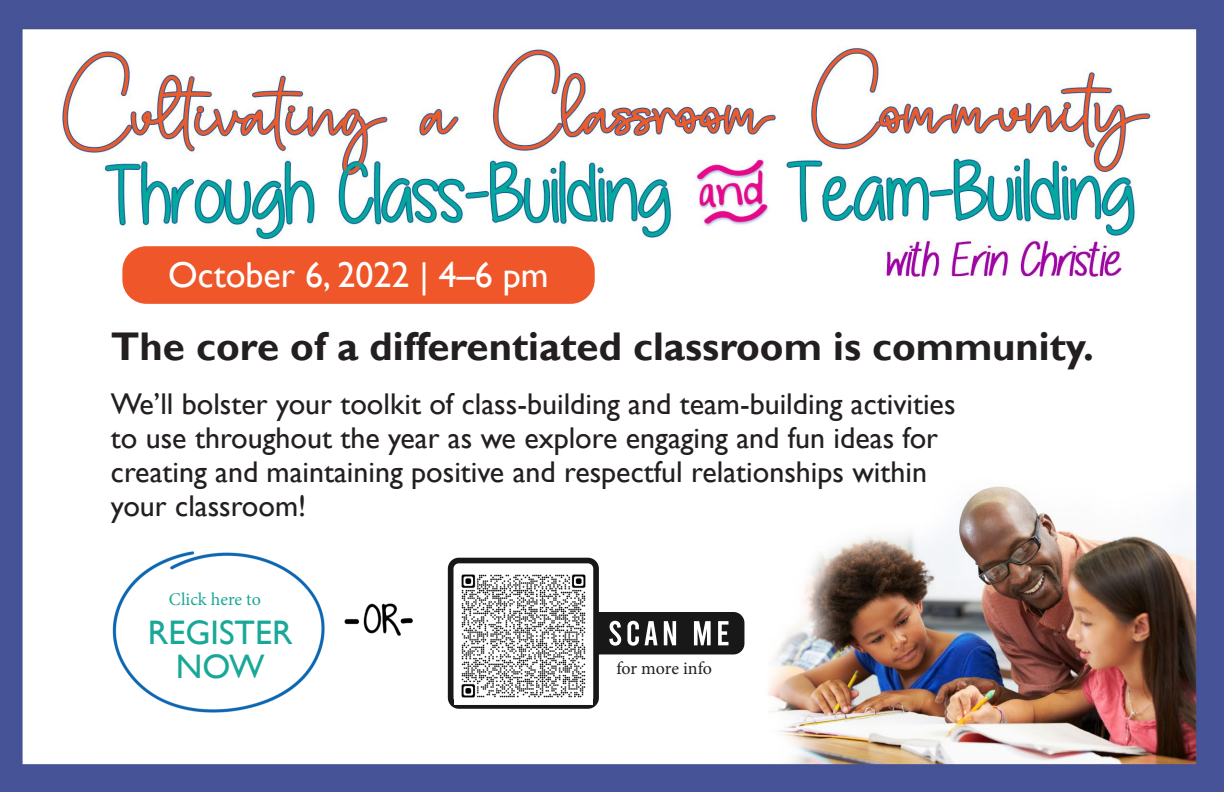
<style>
.page{position:relative;width:1224px;height:792px;background:#fff}
.page>*{position:absolute;margin:0;border:0;box-sizing:border-box;transform-origin:0 0}
.t1{font:700 40px "Gill Sans";color:#231f20}
.t2{font:36px "Gill Sans";color:#fff}
.t3{font:34px "Gill Sans";color:#19a897}
.t4{font:30px "Gill Sans";color:#231f20}
.t5{font:18px "Minion Pro";letter-spacing:-.01em;color:#231f20}
.t6{font:18px "Minion Pro";color:#19a897}
</style>
<div class="page">
<img style="left:0;top:0;width:1224px;height:792px">
<div style="left:122px;top:246px;width:473px;height:58px;background:#ef5629;border-radius:24px"></div>
<svg style="left:448px;top:558px;width:296px;height:151px"></svg>
<svg style="left:609px;top:621px;width:12px;height:25px"></svg>
<svg style="left:627px;top:621px;width:12px;height:25px"></svg>
<svg style="left:645px;top:621px;width:13px;height:24px"></svg>
<svg style="left:664px;top:621px;width:12px;height:24px"></svg>
<svg style="left:694px;top:621px;width:17px;height:24px"></svg>
<svg style="left:718px;top:621px;width:11px;height:24px"></svg>
<img style="left:455px;top:567px;width:137px;height:138px">
<img style="left:108px;top:549px;width:225px;height:178px">
<img style="left:321px;top:557px;width:119px;height:124px">
<p class="t2" style="left:168px;top:254px;width:382px">October 6, 2022 | 4–6 pm</p>
<p class="t1" style="left:111px;top:323px;width:985px">The core of a differentiated classroom is community.</p>
<p class="t4" style="left:111px;top:387px;width:846px">We’ll bolster your toolkit of class-building and team-building activities</p>
<p class="t4" style="left:111px;top:421px;width:829px">to use throughout the year as we explore engaging and fun ideas for</p>
<p class="t4" style="left:111px;top:455px;width:818px">creating and maintaining positive and respectful relationships within</p>
<p class="t4" style="left:111px;top:489px;width:197px">your classroom!</p>
<p class="t6" style="left:169px;top:587px;width:93px">Click here to</p>
<p class="t3" style="left:148px;top:613px;width:146px">REGISTER</p>
<p class="t3" style="left:176px;top:647px;width:90px">NOW</p>
<p class="t5" style="left:616px;top:656px;width:97px">for more info</p>
</div>
